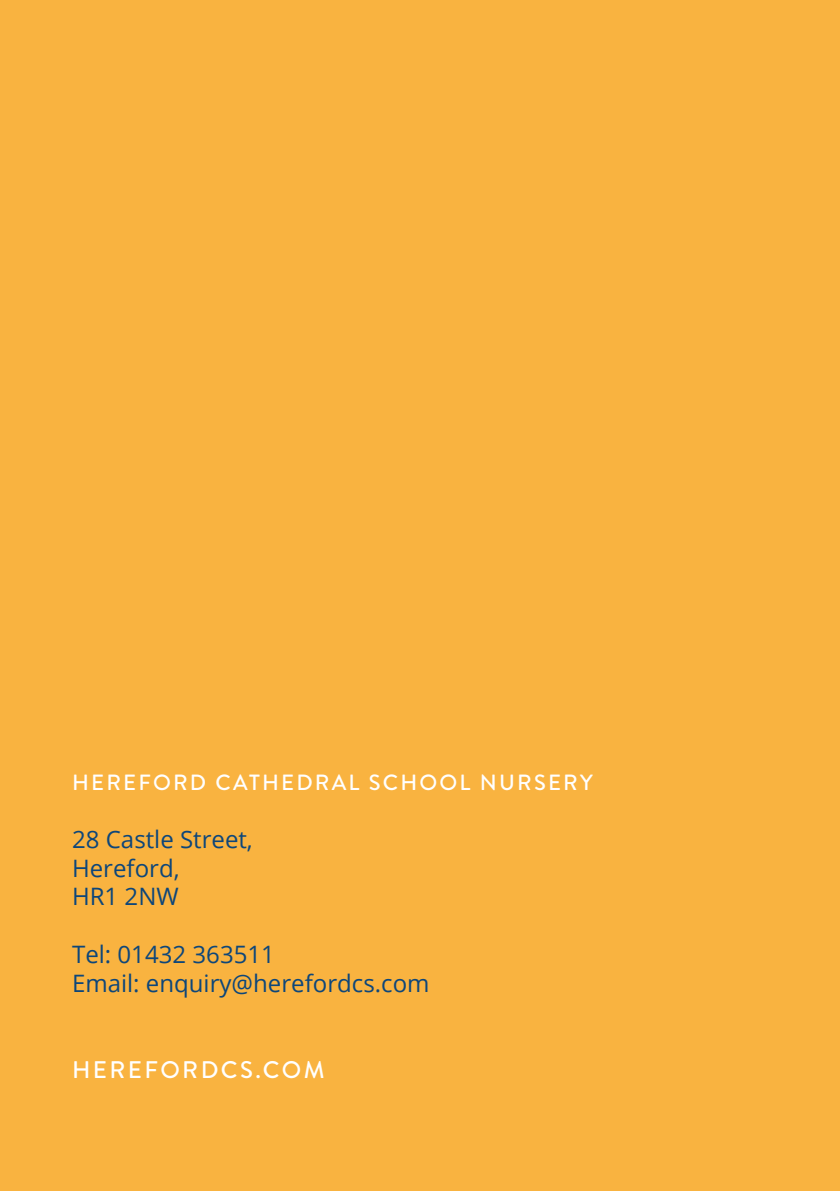
<style>
.page{position:relative;width:840px;height:1191px;background:#fff}
.page>*{position:absolute;margin:0;border:0;box-sizing:border-box;transform-origin:0 0}
.t1{font:24px "Open Sans";color:#0d467a}
.t2{font:500 24px "Brandon Grotesque";letter-spacing:.1em;color:#fff}
.t3{font:500 22px "Brandon Grotesque";letter-spacing:.1em;color:#fff}
</style>
<div class="page">
<div style="left:0;top:0;width:839px;height:1191px;background:#f9b340"></div>
<p class="t3" style="left:72px;top:767px;width:522px">HEREFORD CATHEDRAL SCHOOL NURSERY</p>
<p class="t1" style="left:72px;top:822px;width:182px">28 Castle Street,</p>
<p class="t1" style="left:72px;top:851px;width:109px">Hereford,</p>
<p class="t1" style="left:72px;top:880px;width:108px">HR1 2NW</p>
<p class="t1" style="left:72px;top:938px;width:204px">Tel: 01432 363511</p>
<p class="t1" style="left:72px;top:966px;width:359px">Email: enquiry@herefordcs.com</p>
<p class="t2" style="left:72px;top:1053px;width:254px">HEREFORDCS.COM</p>
</div>
